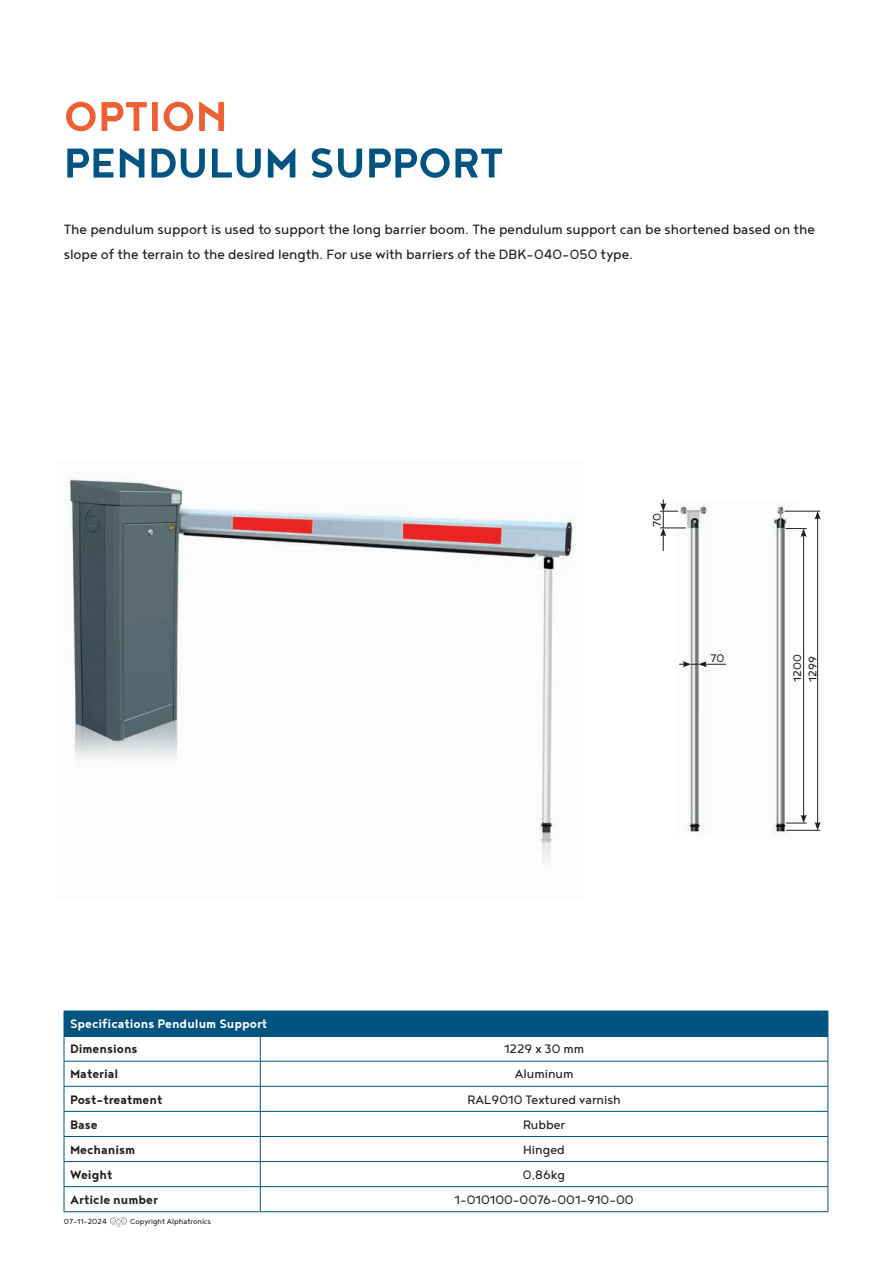
<style>
.page{position:relative;width:893px;height:1263px;background:#fff}
.page>*{position:absolute;margin:0;border:0;box-sizing:border-box;transform-origin:0 0}
.t1{font:700 51px "Noyh";color:#015381}
.t2{font:700 51px "Noyh";color:#ed6033}
.t3{font:16.5px/25.5px "Noyh";color:#231f20}
.t4{font:15px "Noyh";color:#231f20}
.t5{font:700 15px "Noyh";color:#231f20}
.t6{font:700 15px "Noyh";color:#fff}
.t7{font:13.5px/15.5px "Noyh";color:#231f20}
.t8{font:9px "Noyh";color:#231f20}
</style>
<div class="page">
<svg style="left:110px;top:1217px;width:17px;height:10px"></svg>
<img style="left:67px;top:472px;width:507px;height:392px">
<img style="left:682px;top:504px;width:118px;height:331px">
<hr style="left:784px;top:511px;width:36px;height:1px;background:#231f20">
<hr style="left:786px;top:830px;width:34px;height:1px;background:#231f20">
<hr style="left:803px;top:535px;width:1px;height:282px;background:#231f20">
<svg style="left:785px;top:528px;width:22px;height:9px"></svg>
<svg style="left:786px;top:815px;width:21px;height:9px"></svg>
<hr style="left:817px;top:517px;width:1px;height:307px;background:#231f20">
<svg style="left:814px;top:511px;width:7px;height:9px"></svg>
<svg style="left:814px;top:822px;width:7px;height:8px"></svg>
<svg style="left:660px;top:499px;width:26px;height:52px"></svg>
<svg style="left:679px;top:661px;width:47px;height:6px"></svg>
<div style="left:64px;top:1011px;width:764px;height:25px;background:#015381"></div>
<hr style="left:64px;top:1036px;width:196px;height:1px;background:#015381">
<hr style="left:260px;top:1036px;width:568px;height:1px;background:#015381">
<hr style="left:64px;top:1061px;width:196px;height:1px;background:#015381">
<hr style="left:260px;top:1061px;width:568px;height:1px;background:#015381">
<hr style="left:64px;top:1086px;width:196px;height:1px;background:#015381">
<hr style="left:260px;top:1086px;width:568px;height:1px;background:#015381">
<hr style="left:64px;top:1111px;width:196px;height:1px;background:#015381">
<hr style="left:260px;top:1111px;width:568px;height:1px;background:#015381">
<hr style="left:64px;top:1136px;width:196px;height:1px;background:#015381">
<hr style="left:260px;top:1136px;width:568px;height:1px;background:#015381">
<hr style="left:64px;top:1161px;width:196px;height:1px;background:#015381">
<hr style="left:260px;top:1161px;width:568px;height:1px;background:#015381">
<hr style="left:64px;top:1186px;width:196px;height:1px;background:#015381">
<svg style="left:64px;top:1037px;width:1px;height:174px"></svg>
<hr style="left:260px;top:1186px;width:568px;height:1px;background:#015381">
<svg style="left:260px;top:1037px;width:1px;height:174px"></svg>
<svg style="left:828px;top:1011px;width:1px;height:200px"></svg>
<hr style="left:64px;top:1211px;width:196px;height:1px;background:#015381">
<hr style="left:260px;top:1211px;width:568px;height:1px;background:#015381">
<h1 class="t2" style="left:64px;top:87px;width:165px">OPTION</h1>
<h1 class="t1" style="left:64px;top:134px;width:441px">PENDULUM SUPPORT</h1>
<p class="t3" style="left:64px;top:215px;width:752px">The pendulum support is used to support the long barrier boom. The pendulum support can be shortened based on the slope of the terrain to the desired length. For use with barriers of the DBK-040-050 type.</p>
<p class="t7" style="left:649px;top:527px;width:15px;rotate:-90deg">70</p>
<p class="t7" style="left:711px;top:650px;width:15px">70</p>
<p class="t7" style="left:789px;top:682px;width:29px;rotate:-90deg">1200<br>1299</p>
<p class="t6" style="left:70px;top:1015px;width:199px">Specifications Pendulum Support</p>
<p class="t5" style="left:70px;top:1040px;width:69px">Dimensions</p>
<p class="t4" style="left:504px;top:1041px;width:82px">1229 x 30 mm</p>
<p class="t5" style="left:70px;top:1065px;width:50px">Material</p>
<p class="t4" style="left:515px;top:1066px;width:60px">Aluminum</p>
<p class="t5" style="left:70px;top:1090px;width:94px">Post-treatment</p>
<p class="t4" style="left:467px;top:1091px;width:155px">RAL9010 Textured varnish</p>
<p class="t5" style="left:70px;top:1116px;width:29px">Base</p>
<p class="t4" style="left:523px;top:1116px;width:44px">Rubber</p>
<p class="t5" style="left:70px;top:1141px;width:67px">Mechanism</p>
<p class="t4" style="left:523px;top:1141px;width:43px">Hinged</p>
<p class="t5" style="left:70px;top:1166px;width:44px">Weight</p>
<p class="t4" style="left:523px;top:1166px;width:44px">0,86kg</p>
<p class="t5" style="left:70px;top:1191px;width:89px">Article number</p>
<p class="t4" style="left:455px;top:1191px;width:180px">1-010100-0076-001-910-00</p>
<p class="t8" style="left:64px;top:1217px;width:44px">07-11-2024</p>
<p class="t8" style="left:130px;top:1217px;width:82px">Copyright Alphatronics</p>
</div>
